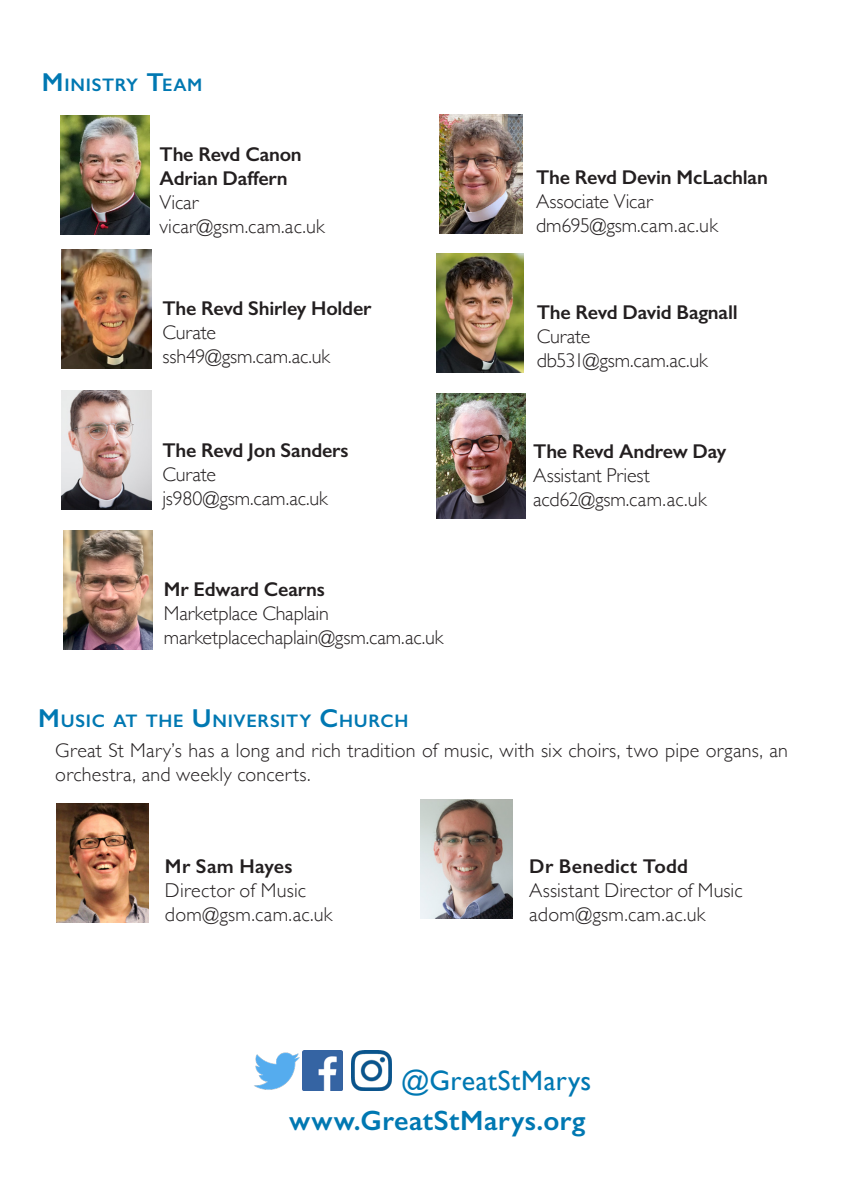
<style>
.page{position:relative;width:842px;height:1191px;background:#fff}
.page>*{position:absolute;margin:0;border:0;box-sizing:border-box;transform-origin:0 0}
.Paragraph_Style_1{font:600 28px "Gill Sans";letter-spacing:.02em;color:#0078b2}
.Paragraph_Style_1-2{font:28px "Gill Sans";letter-spacing:.015em;color:#0078b2}
.Paragraph_Style_1-3{font:300 20px/24px "Gill Sans";color:#231f20}
.Paragraph_Style_1-4{font:600 20px "Gill Sans";letter-spacing:-.01em;color:#231f20}
.Paragraph_Style_1-5{font:600 20px "Gill Sans";letter-spacing:.01em;color:#231f20}
.Paragraph_Style_1-6{font:600 20px "Gill Sans";letter-spacing:.015em;color:#231f20}
.Medium_Title{font:600 18.2px "Gill Sans";letter-spacing:.035em;color:#0078b2}
.s1{font-size:26px}
</style>
<div class="page">
<img style="left:57px;top:804px;width:92px;height:119px">
<img style="left:421px;top:799px;width:92px;height:119px">
<img style="left:60px;top:115px;width:90px;height:119px">
<img style="left:439px;top:114px;width:84px;height:119px">
<img style="left:62px;top:249px;width:89px;height:119px">
<img style="left:436px;top:253px;width:88px;height:119px">
<img style="left:63px;top:530px;width:90px;height:119px">
<img style="left:254px;top:1052px;width:46px;height:38px">
<img style="left:303px;top:1050px;width:39px;height:40px">
<img style="left:352px;top:1050px;width:39px;height:40px">
<img style="left:62px;top:391px;width:89px;height:119px">
<img style="left:436px;top:393px;width:89px;height:125px">
<p class="Medium_Title" style="left:42px;top:73px;width:159px"><span class="s1">M</span>INISTRY <span class="s1">T</span>EAM</p>
<p class="Paragraph_Style_1-4" style="left:160px;top:142px;width:144px">The Revd Canon</p>
<p class="Paragraph_Style_1-4" style="left:160px;top:166px;width:130px">Adrian Daffern</p>
<p class="Paragraph_Style_1-3" style="left:160px;top:190px;width:40px">Vicar</p>
<p class="Paragraph_Style_1-3" style="left:160px;top:214px;width:167px">vicar@gsm.cam.ac.uk</p>
<p class="Paragraph_Style_1-4" style="left:162px;top:296px;width:211px">The Revd Shirley Holder</p>
<p class="Paragraph_Style_1-3" style="left:162px;top:320px;width:55px">Curate</p>
<p class="Paragraph_Style_1-3" style="left:162px;top:344px;width:169px">ssh49@gsm.cam.ac.uk</p>
<p class="Paragraph_Style_1-4" style="left:162px;top:438px;width:188px">The Revd Jon Sanders</p>
<p class="Paragraph_Style_1-3" style="left:162px;top:461px;width:55px">Curate</p>
<p class="Paragraph_Style_1-3" style="left:162px;top:485px;width:167px">js980@gsm.cam.ac.uk</p>
<p class="Paragraph_Style_1-4" style="left:164px;top:577px;width:162px">Mr Edward Cearns</p>
<p class="Paragraph_Style_1-3" style="left:164px;top:601px;width:167px">Marketplace Chaplain</p>
<p class="Paragraph_Style_1-3" style="left:164px;top:625px;width:281px">marketplacechaplain@gsm.cam.ac.uk</p>
<p class="Paragraph_Style_1-4" style="left:536px;top:165px;width:233px">The Revd Devin McLachlan</p>
<p class="Paragraph_Style_1-3" style="left:536px;top:189px;width:118px">Associate Vicar</p>
<p class="Paragraph_Style_1-3" style="left:536px;top:213px;width:183px">dm695@gsm.cam.ac.uk</p>
<p class="Paragraph_Style_1-4" style="left:537px;top:300px;width:203px">The Revd David Bagnall</p>
<p class="Paragraph_Style_1-3" style="left:537px;top:324px;width:55px">Curate</p>
<p class="Paragraph_Style_1-3" style="left:537px;top:348px;width:173px">db531@gsm.cam.ac.uk</p>
<p class="Paragraph_Style_1-4" style="left:533px;top:439px;width:195px">The Revd Andrew Day</p>
<p class="Paragraph_Style_1-3" style="left:533px;top:463px;width:118px">Assistant Priest</p>
<p class="Paragraph_Style_1-3" style="left:533px;top:487px;width:175px">acd62@gsm.cam.ac.uk</p>
<p class="Medium_Title" style="left:38px;top:710px;width:372px"><span class="s1">M</span>USIC AT THE <span class="s1">U</span>NIVERSITY <span class="s1">C</span>HURCH</p>
<p class="Paragraph_Style_1-3" style="left:55px;top:737px;width:734px">Great St Mary’s has a long and rich tradition of music, with six choirs, two pipe organs, an orchestra, and weekly concerts.</p>
<p class="Paragraph_Style_1-6" style="left:165px;top:854px;width:129px">Mr Sam Hayes</p>
<p class="Paragraph_Style_1-3" style="left:165px;top:877px;width:143px">Director of Music</p>
<p class="Paragraph_Style_1-3" style="left:165px;top:901px;width:169px">dom@gsm.cam.ac.uk</p>
<p class="Paragraph_Style_1-5" style="left:529px;top:854px;width:160px">Dr Benedict Todd</p>
<p class="Paragraph_Style_1-3" style="left:529px;top:877px;width:215px">Assistant Director of Music</p>
<p class="Paragraph_Style_1-3" style="left:529px;top:901px;width:178px">adom@gsm.cam.ac.uk</p>
<p class="Paragraph_Style_1-2" style="left:401px;top:1064px;width:192px">@GreatStMarys</p>
<p class="Paragraph_Style_1" style="left:289px;top:1103px;width:298px">www.GreatStMarys.org</p>
</div>
